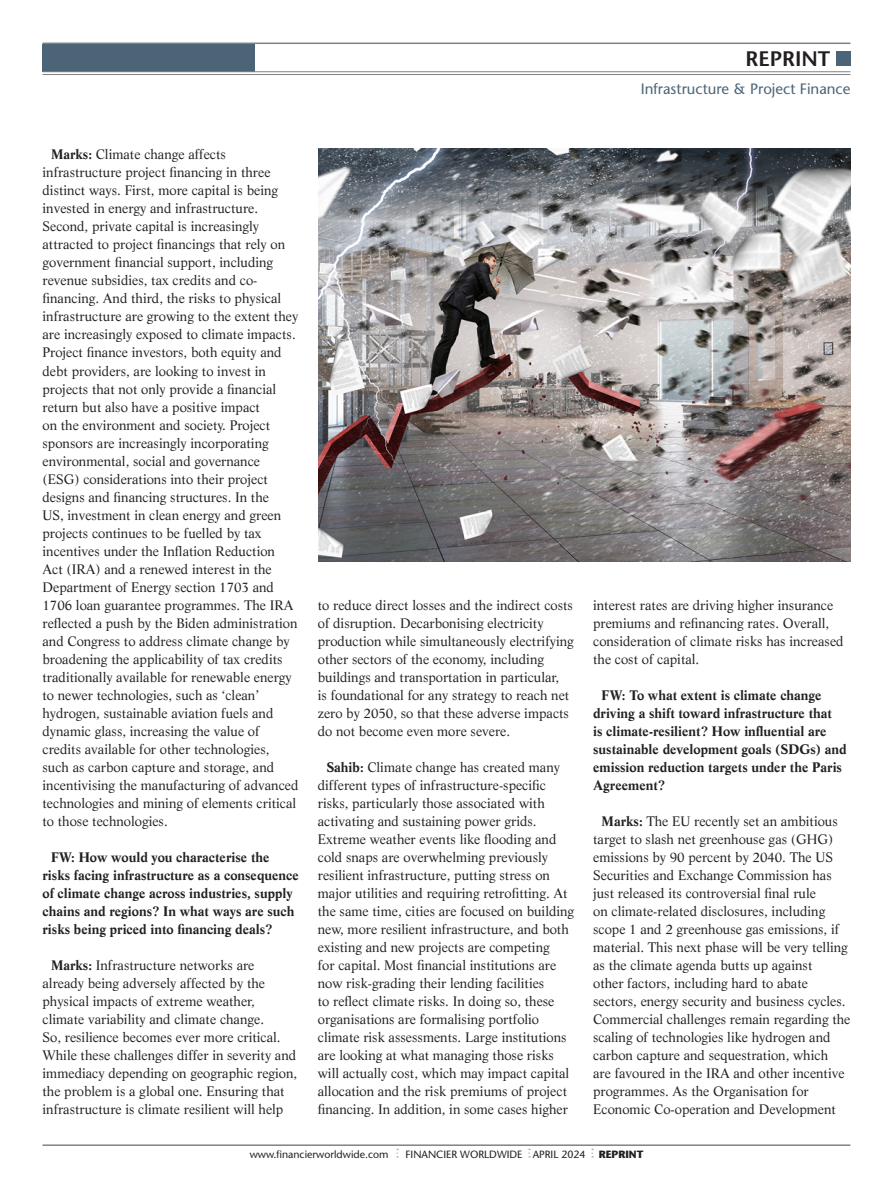
<style>
.page{position:relative;width:893px;height:1187px;background:#fff}
.page>*{position:absolute;margin:0;border:0;box-sizing:border-box;transform-origin:0 0}
.t1{font:600 21px "Stone Sans";color:#231f20}
.t2{font:15px "Stone Sans";color:#4b6477}
.t3{font:13.5px/18px "Life";color:#231f20}
.t4{font:700 13.5px/18px "Life";color:#231f20}
.t5{font:10.5px "Stone Sans";color:#231f20}
.t6{font:700 10.5px "Stone Sans";color:#231f20}
.s1{font-weight:700}
</style>
<div class="page">
<div style="left:43px;top:44px;width:212px;height:27px;background:#4b6477"></div>
<hr style="left:43px;top:43px;width:807px;height:1px;background:#808285">
<hr style="left:43px;top:71px;width:807px;height:1px;background:#808285">
<hr style="left:43px;top:74px;width:807px;height:1px;background:#808285">
<div style="left:836px;top:52px;width:14px;height:14px;background:#4b6477"></div>
<hr style="left:43px;top:1144px;width:807px;height:1px;background:#808285">
<img style="left:318px;top:149px;width:532px;height:412px">
<h1 class="t1" style="left:745px;top:46px;width:86px">REPRINT</h1>
<p class="t2" style="left:641px;top:80px;width:211px">Infrastructure &amp; Project Finance</p>
<p class="t3" style="left:43px;top:145px;width:257px;text-indent:9px"><span class="s1">Marks:</span> Climate change affects infrastructure project financing in three distinct ways. First, more capital is being invested in energy and infrastructure.<br>Second, private capital is increasingly attracted to project financings that rely on government financial support, including revenue subsidies, tax credits and co&shy;financing. And third, the risks to physical infrastructure are growing to the extent they are increasingly exposed to climate impacts.<br>Project finance investors, both equity and debt providers, are looking to invest in projects that not only provide a financial return but also have a positive impact<br>on the environment and society. Project sponsors are increasingly incorporating environmental, social and governance (ESG) considerations into their project designs and financing structures. In the<br>US, investment in clean energy and green projects continues to be fuelled by tax incentives under the Inflation Reduction Act (IRA) and a renewed interest in the Department of Energy section 1703 and 1706 loan guarantee programmes. The IRA reflected a push by the Biden administration and Congress to address climate change by broadening the applicability of tax credits traditionally available for renewable energy to newer technologies, such as ‘clean’ hydrogen, sustainable aviation fuels and dynamic glass, increasing the value of credits available for other technologies, such as carbon capture and storage, and incentivising the manufacturing of advanced technologies and mining of elements critical to those technologies.</p>
<p class="t4" style="left:43px;top:847px;width:258px;text-indent:9px">FW: How would you characterise the risks facing infrastructure as a consequence of climate change across industries, supply chains and regions? In what ways are such risks being priced into financing deals?</p>
<p class="t3" style="left:43px;top:955px;width:256px;text-indent:9px"><span class="s1">Marks:</span> Infrastructure networks are already being adversely affected by the physical impacts of extreme weather, climate variability and climate change.<br>So, resilience becomes ever more critical.<br>While these challenges differ in severity and immediacy depending on geographic region, the problem is a global one. Ensuring that infrastructure is climate resilient will help</p>
<p class="t3" style="left:318px;top:595px;width:257px">to reduce direct losses and the indirect costs of disruption. Decarbonising electricity production while simultaneously electrifying other sectors of the economy, including buildings and transportation in particular,<br>is foundational for any strategy to reach net zero by 2050, so that these adverse impacts do not become even more severe.</p>
<p class="t3" style="left:318px;top:757px;width:258px;text-indent:9px"><span class="s1">Sahib:</span> Climate change has created many different types of infrastructure-specific risks, particularly those associated with activating and sustaining power grids.<br>Extreme weather events like flooding and cold snaps are overwhelming previously resilient infrastructure, putting stress on major utilities and requiring retrofitting. At the same time, cities are focused on building new, more resilient infrastructure, and both existing and new projects are competing<br>for capital. Most financial institutions are now risk-grading their lending facilities<br>to reflect climate risks. In doing so, these organisations are formalising portfolio climate risk assessments. Large institutions are looking at what managing those risks will actually cost, which may impact capital allocation and the risk premiums of project financing. In addition, in some cases higher</p>
<p class="t3" style="left:593px;top:595px;width:252px">interest rates are driving higher insurance premiums and refinancing rates. Overall, consideration of climate risks has increased the cost of capital.</p>
<p class="t4" style="left:593px;top:685px;width:255px;text-indent:9px">FW: To what extent is climate change driving a shift toward infrastructure that<br>is climate-resilient? How influential are sustainable development goals (SDGs) and emission reduction targets under the Paris Agreement?</p>
<p class="t3" style="left:593px;top:811px;width:259px;text-indent:9px"><span class="s1">Marks:</span> The EU recently set an ambitious target to slash net greenhouse gas (GHG) emissions by 90 percent by 2040. The US Securities and Exchange Commission has just released its controversial final rule<br>on climate-related disclosures, including scope 1 and 2 greenhouse gas emissions, if material. This next phase will be very telling as the climate agenda butts up against<br>other factors, including hard to abate sectors, energy security and business cycles.<br>Commercial challenges remain regarding the scaling of technologies like hydrogen and carbon capture and sequestration, which<br>are favoured in the IRA and other incentive programmes. As the Organisation for Economic Co-operation and Development</p>
<p class="t5" style="left:250px;top:1147px;width:140px">www.financierworldwide.com</p>
<p class="t5" style="left:406px;top:1147px;width:181px">FINANCIER WORLDWIDE APRIL 2024</p>
<p class="t6" style="left:599px;top:1147px;width:46px">REPRINT</p>
</div>
